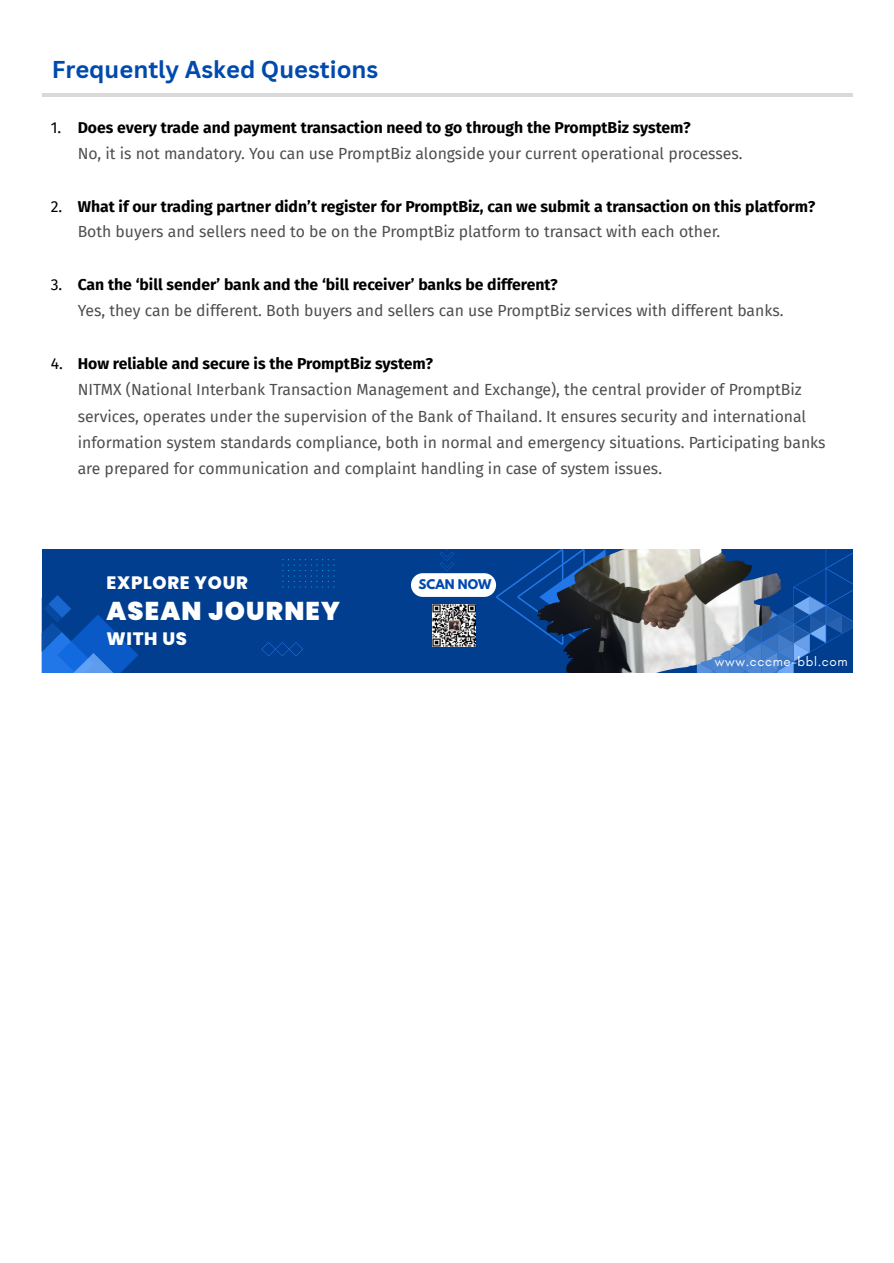
<style>
.page{position:relative;width:894px;height:1263px;background:#fff}
.page>*{position:absolute;margin:0;border:0;box-sizing:border-box;transform-origin:0 0}
.t1{font:900 25.65px "Poppins";letter-spacing:.045em;color:#fff}
.t2{font:700 23.7px "Canva Sans";color:#004aad}
.t3{font:800 18px "Poppins";letter-spacing:.04em;color:#fff}
.t4{font:15.75px/26.1px "Fira Sans";color:#4e4e4e}
.t5{font:700 15.75px/25.8px "Fira Sans";color:#000}
.t6{font:13.35px "Glacial Indifference";letter-spacing:.05em;color:#fff}
.t7{font:700 11.85px "League Spartan";color:#004aad}
.s1{color:#000}
.s2{font-weight:700;color:#000}
.s3{font-weight:400}
.s4{font-weight:400;color:#4e4e4e}
</style>
<div class="page">
<hr style="left:42px;top:93px;width:810px;height:4px;background:#d9d9d9">
<div style="left:42px;top:549px;width:810px;height:124px;background:#013e8f"></div>
<svg style="left:42px;top:595px;width:96px;height:78px"></svg>
<svg style="left:781px;top:549px;width:71px;height:124px"></svg>
<svg style="left:496px;top:567px;width:41px;height:60px"></svg>
<img style="left:537px;top:549px;width:244px;height:124px">
<svg style="left:282px;top:559px;width:52px;height:28px"></svg>
<svg style="left:440px;top:549px;width:14px;height:24px"></svg>
<svg style="left:261px;top:642px;width:42px;height:13px"></svg>
<div style="left:411px;top:573px;width:85px;height:24px;background:#fff;border-radius:12px"></div>
<img style="left:432px;top:604px;width:43px;height:42px">
<p class="t2" style="left:52px;top:52px;width:328px">Frequently Asked Questions</p>
<p class="t4" style="left:78px;top:115px;width:666px;text-indent:-27px"><span class="s1">1.</span> <span class="s2">Does every trade and payment transaction need to go through the PromptBiz system?<br></span>No, it is not mandatory. You can use PromptBiz alongside your current operational processes.</p>
<p class="t5" style="left:78px;top:193px;width:739px;text-indent:-27px"><span class="s3">2.</span> What if our trading partner didn’t register for PromptBiz, can we submit a transaction on this platform?<br><span class="s4">Both buyers and sellers need to be on the PromptBiz platform to transact with each other.</span></p>
<p class="t4" style="left:78px;top:272px;width:707px;text-indent:-27px"><span class="s1">3.</span> <span class="s2">Can the ‘bill sender’ bank and the ‘bill receiver’ banks be different?<br></span>Yes, they can be different. Both buyers and sellers can use PromptBiz services with different banks.</p>
<p class="t4" style="left:78px;top:351px;width:749px;text-indent:-27px"><span class="s1">4.</span> <span class="s2">How reliable and secure is the PromptBiz system?<br></span>NITMX (National Interbank Transaction Management and Exchange), the central provider of PromptBiz services, operates under the supervision of the Bank of Thailand. It ensures security and international information system standards compliance, both in normal and emergency situations. Participating banks are prepared for communication and complaint handling in case of system issues.</p>
<p class="t3" style="left:106px;top:570px;width:143px">EXPLORE YOUR</p>
<p class="t1" style="left:106px;top:593px;width:235px">ASEAN JOURNEY</p>
<p class="t3" style="left:106px;top:626px;width:82px">WITH US</p>
<p class="t7" style="left:418px;top:578px;width:74px">SCAN NOW</p>
<p class="t6" style="left:714px;top:653px;width:134px">www.cccme-bbl.com</p>
</div>
